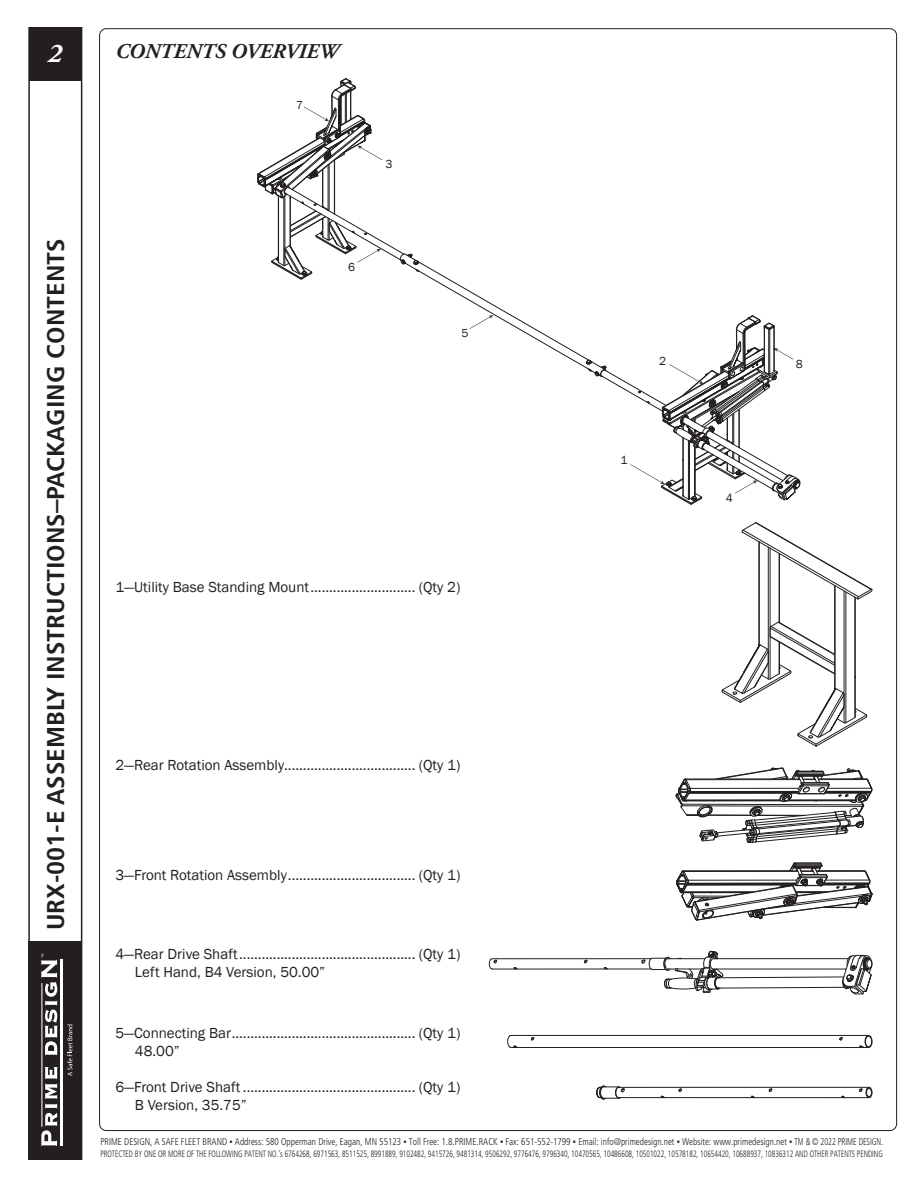
<style>
.page{position:relative;width:918px;height:1188px;background:#fff}
.page>*{position:absolute;margin:0;border:0;box-sizing:border-box;transform-origin:0 0}
.t1{font:italic 700 27px "Adobe Garamond Pro";color:#fff}
.t2{font:700 condensed 24.3px "Frutiger LT Std";color:#231f20;scale:1.11 1}
.t3{font:italic 700 21px "Adobe Garamond Pro";color:#231f20}
.t4{font:15px "Franklin Gothic";color:#231f20}
.t5{font:12px "Franklin Gothic";color:#231f20}
.t6{font:300 condensed 9.9px "Frutiger LT Std";color:#231f20;scale:.93 1}
.t7{font:300 condensed 9.15px "Frutiger LT Std";color:#231f20;scale:.81 1}
.s1{font-family:"Franklin Gothic";font-weight:400;font-stretch:normal}
.s2{font-family:"Arial";font-weight:400;font-stretch:normal}
</style>
<div class="page">
<svg style="left:28px;top:27px;width:54px;height:914px"></svg>
<div style="left:28px;top:941px;width:54px;height:219px;background:#231f20"></div>
<hr style="left:60px;top:960px;width:2px;height:186px;background:#fff">
<svg style="left:41px;top:1067px;width:17px;height:79px"></svg>
<hr style="left:41px;top:983px;width:1px;height:144px;background:#fff">
<svg style="left:41px;top:954px;width:17px;height:101px"></svg>
<svg style="left:67px;top:1024px;width:5px;height:52px"></svg>
<svg style="left:489px;top:950px;width:384px;height:45px"></svg>
<svg style="left:676px;top:863px;width:197px;height:58px"></svg>
<svg style="left:676px;top:767px;width:197px;height:76px"></svg>
<hr style="left:619px;top:1087px;width:250px;height:1px;background:#231f20">
<hr style="left:618px;top:1097px;width:251px;height:1px;background:#231f20">
<svg style="left:859px;top:1087px;width:13px;height:11px"></svg>
<svg style="left:596px;top:1086px;width:28px;height:14px"></svg>
<svg style="left:507px;top:1035px;width:365px;height:13px"></svg>
<svg style="left:722px;top:522px;width:150px;height:225px"></svg>
<hr style="left:779px;top:554px;width:1px;height:55px;background:#231f20">
<svg style="left:258px;top:78px;width:542px;height:427px"></svg>
<h1 class="t1" style="left:48px;top:38px;width:16px">2</h1>
<p class="t2" style="left:41px;top:930px;width:625px;rotate:-90deg">URX-001-E ASSEMBLY INSTRUCTIONS–PACKAGING CONTENTS</p>
<p class="t3" style="left:115px;top:40px;width:225px">CONTENTS OVERVIEW</p>
<p class="t5" style="left:296px;top:97px;width:9px">7</p>
<p class="t5" style="left:386px;top:157px;width:9px">3</p>
<p class="t5" style="left:348px;top:260px;width:9px">6</p>
<p class="t5" style="left:461px;top:326px;width:9px">5</p>
<p class="t4" style="left:115px;top:577px;width:346px">1—Utility Base Standing Mount............................ (Qty 2)</p>
<p class="t4" style="left:115px;top:756px;width:346px">2—Rear Rotation Assembly................................... (Qty 1)</p>
<p class="t4" style="left:115px;top:866px;width:346px">3—Front Rotation Assembly.................................. (Qty 1)</p>
<p class="t4" style="left:115px;top:944px;width:346px">4—Rear Drive Shaft............................................... (Qty 1)</p>
<p class="t4" style="left:135px;top:962px;width:192px">Left Hand, B4 Version, 50.00”</p>
<p class="t4" style="left:115px;top:1023px;width:346px">5—Connecting Bar................................................. (Qty 1)</p>
<p class="t4" style="left:135px;top:1041px;width:46px">48.00”</p>
<p class="t4" style="left:115px;top:1077px;width:346px">6—Front Drive Shaft .............................................. (Qty 1)</p>
<p class="t4" style="left:135px;top:1095px;width:113px">B Version, 35.75”</p>
<p class="t5" style="left:659px;top:354px;width:9px">2</p>
<p class="t5" style="left:620px;top:452px;width:9px">1</p>
<p class="t5" style="left:726px;top:491px;width:9px">4</p>
<p class="t5" style="left:796px;top:356px;width:9px">8</p>
<p class="t6" style="left:100px;top:1136px;width:843px">PRIME DESIGN, A SAFE FLEET BRAND <span class="s1">▪</span> Address: 580 Opperman Drive, Eagan, MN 55123 <span class="s2">▪</span> Toll Free: 1.8.PRIME.RACK <span class="s2">▪</span> Fax: 651-552-1799 <span class="s2">▪</span> Email: info@primedesign.net <span class="s2">▪</span> Website: www.primedesign.net <span class="s2">▪</span> TM &amp; © 2022 PRIME DESIGN.</p>
<p class="t7" style="left:100px;top:1149px;width:967px">PROTECTED BY ONE OR MORE OF THE FOLLOWING PATENT NO.’s 6764268, 6971563, 8511525, 8991889, 9102482, 9415726, 9481314, 9506292, 9776476, 9796340, 10470565, 10486608, 10501022, 10578182, 10654420, 10688937, 10836312 AND OTHER PATENTS PENDING</p>
</div>
